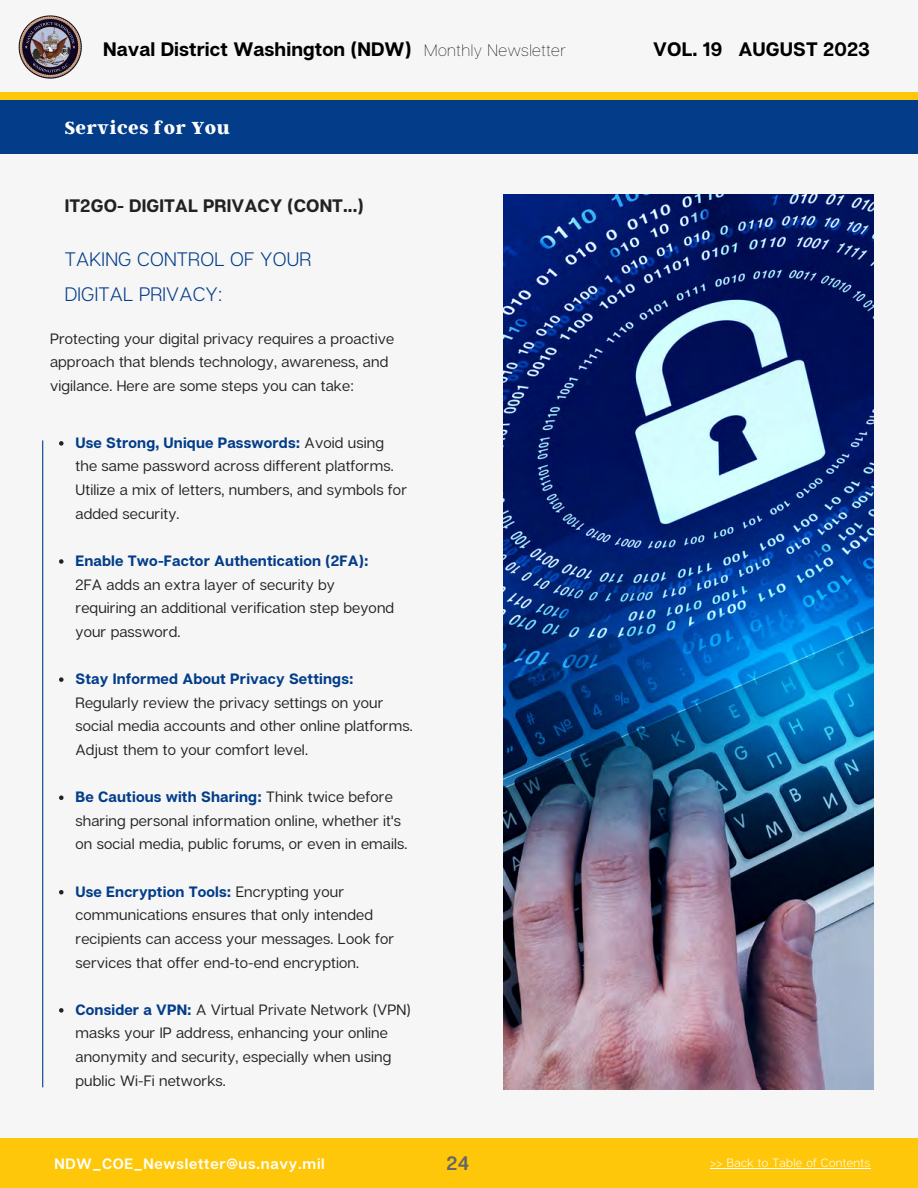
<style>
.page{position:relative;width:918px;height:1188px;background:#f6f6f6}
.page>*{position:absolute;margin:0;border:0;box-sizing:border-box;transform-origin:0 0}
.t1{font:700 19.5px "Articulat CF";letter-spacing:.005em;color:#000}
.t2{font:300 19.5px "Articulat CF";letter-spacing:.01em;color:#033d89}
.t3{font:800 19.5px "Argent CF";letter-spacing:.03em;color:#fff}
.t4{font:600 19.5px "Articulat CF";color:#65656a}
.t5{font:700 18px "Articulat CF";letter-spacing:.005em;color:#222}
.t6{font:100 16.5px "Articulat CF";letter-spacing:.03em;color:#000}
.t7{font:15px/23.7px "Articulat CF";letter-spacing:.01em;color:#222}
.t8{font:700 15px "Articulat CF";letter-spacing:.01em;color:#033d89}
.t9{font:600 15px "Articulat CF";letter-spacing:.05em;color:#fff}
.t10{font:300 12px "Articulat CF";letter-spacing:.03em;color:#fff}
.s1{font-weight:400;color:#222}
.s2{font-weight:700;color:#033d89}
</style>
<div class="page">
<img style="left:18px;top:15px;width:64px;height:64px">
<div style="left:0;top:100px;width:918px;height:54px;background:#033d89"></div>
<div style="left:0;top:92px;width:918px;height:8px;background:#ffc709"></div>
<div style="left:0;top:1139px;width:918px;height:49px;background:#ffc709"></div>
<img style="left:503px;top:194px;width:371px;height:896px">
<hr style="left:42px;top:440px;width:1px;height:647px;background:#033d89">
<hr style="left:710px;top:1168px;width:161px;height:1px;background:#fff">
<svg style="left:59px;top:441px;width:5px;height:5px"></svg>
<svg style="left:59px;top:559px;width:5px;height:5px"></svg>
<svg style="left:59px;top:677px;width:5px;height:5px"></svg>
<svg style="left:59px;top:795px;width:5px;height:5px"></svg>
<svg style="left:59px;top:890px;width:5px;height:4px"></svg>
<svg style="left:59px;top:1008px;width:5px;height:5px"></svg>
<p class="t1" style="left:103px;top:37px;width:310px">Naval District Washington (NDW)</p>
<p class="t6" style="left:424px;top:40px;width:143px">Monthly Newsletter</p>
<p class="t3" style="left:65px;top:115px;width:167px">Services for You</p>
<p class="t5" style="left:65px;top:194px;width:301px">IT2GO- DIGITAL PRIVACY (CONT...)</p>
<p class="t2" style="left:65px;top:247px;width:248px">TAKING CONTROL OF YOUR</p>
<p class="t2" style="left:65px;top:282px;width:159px">DIGITAL PRIVACY:</p>
<p class="t7" style="left:50px;top:326px;width:346px">Protecting your digital privacy requires a proactive approach that blends technology, awareness, and vigilance. Here are some steps you can take:</p>
<p class="t8" style="left:76px;top:433px;width:310px">Use Strong, Unique Passwords: <span class="s1">Avoid using</span></p>
<p class="t7" style="left:76px;top:454px;width:320px">the same password across different platforms.</p>
<p class="t7" style="left:76px;top:478px;width:333px">Utilize a mix of letters, numbers, and symbols for</p>
<p class="t7" style="left:76px;top:501px;width:106px">added security.</p>
<p class="t8" style="left:76px;top:551px;width:295px">Enable Two-Factor Authentication (2FA):</p>
<p class="t7" style="left:76px;top:572px;width:261px">2FA adds an extra layer of security by</p>
<p class="t7" style="left:76px;top:596px;width:320px">requiring an additional verification step beyond</p>
<p class="t7" style="left:76px;top:619px;width:106px">your password.</p>
<p class="t7" style="left:76px;top:667px;width:339px"><span class="s2">Stay Informed About Privacy Settings:<br></span>Regularly review the privacy settings on your social media accounts and other online platforms.<br>Adjust them to your comfort level.</p>
<p class="t7" style="left:76px;top:785px;width:334px"><span class="s2">Be Cautious with Sharing:</span> Think twice before sharing personal information online, whether it's on social media, public forums, or even in emails.</p>
<p class="t7" style="left:76px;top:879px;width:320px"><span class="s2">Use Encryption Tools:</span> Encrypting your communications ensures that only intended recipients can access your messages. Look for services that offer end-to-end encryption.</p>
<p class="t7" style="left:76px;top:997px;width:336px"><span class="s2">Consider a VPN:</span> A Virtual Private Network (VPN) masks your IP address, enhancing your online anonymity and security, especially when using public Wi-Fi networks.</p>
<p class="t1" style="left:653px;top:37px;width:219px">VOL. 19 AUGUST 2023</p>
<p class="t4" style="left:446px;top:1151px;width:25px">24</p>
<p class="t9" style="left:54px;top:1154px;width:272px">NDW_COE_Newsletter@us.navy.mil</p>
<p class="t10" style="left:710px;top:1155px;width:162px">&gt;&gt; Back to Table of Contents</p>
</div>
